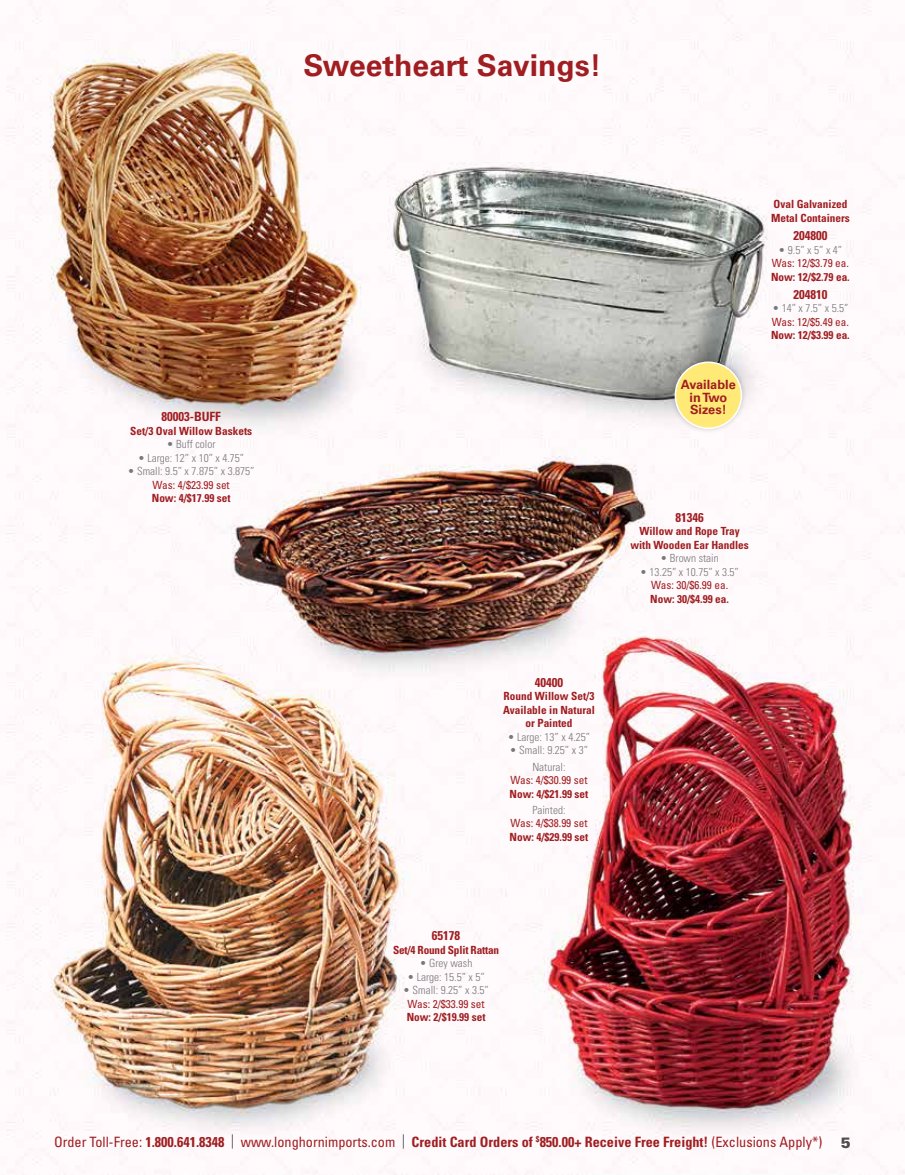
<style>
.page{position:relative;width:905px;height:1175px;background:#fff}
.page>*{position:absolute;margin:0;border:0;box-sizing:border-box;transform-origin:0 0}
.t1{font:700 30px "Univers LT Std";color:#a01e21}
.t2{font:900 15px "Univers LT Std";color:#4d4d4f}
.t3{font:700 condensed 14.25px "Univers LT Std";color:#a01e21}
.t4{font:700 condensed 12.75px "Univers LT Std";color:#a01e21}
.t5{font:700 12.75px/12.8px "Univers LT Std";color:#a01e21;text-align:center}
.t6{font:700 condensed 11.25px/13.5px "Univers LT Std";color:#a01e21;text-align:center}
.t7{font:300 condensed 11.25px/16.2px "Univers LT Std";color:#77787b;text-align:center}
.t8{font:condensed 11.25px "Univers LT Std";color:#a01e21}
.s1{font-weight:400}
</style>
<div class="page">
<img style="left:6px;top:0;width:898px;height:1174px">
<div style="left:669px;top:356px;width:79px;height:79px;background:#000;opacity:.2"></div>
<div style="left:675px;top:362px;width:66px;height:66px;background:#ffea77;border-radius:50%"></div>
<div style="left:674px;top:361px;width:68px;height:68px;border:2px solid #fff;border-radius:50%"></div>
<p class="t4" style="left:161px;top:409px;width:61px">80003-BUFF</p>
<p class="t6" style="left:130px;top:424px;width:123px">Set/3 Oval Willow Baskets</p>
<p class="t7" style="left:167px;top:436px;width:50px">• Buff color</p>
<p class="t7" style="left:138px;top:450px;width:108px">• Large: 12” x 10” x 4.75”</p>
<p class="t7" style="left:128px;top:463px;width:128px">• Small: 9.5” x 7.875” x 3.875”</p>
<p class="t8" style="left:153px;top:477px;width:79px">Was: 4/$23.99 set</p>
<p class="t6" style="left:152px;top:491px;width:80px">Now: 4/$17.99 set</p>
<h1 class="t1" style="left:303px;top:48px;width:299px">Sweetheart Savings!</h1>
<p class="t5" style="left:681px;top:378px;width:56px">Available in Two<br>Sizes!</p>
<p class="t6" style="left:771px;top:198px;width:80px;text-align:left">Oval Galvanized<br>Metal Containers</p>
<p class="t4" style="left:793px;top:228px;width:35px">204800</p>
<p class="t7" style="left:778px;top:241px;width:65px">• 9.5” x 5” x 4”</p>
<p class="t8" style="left:771px;top:256px;width:79px">Was: 12/$3.79 ea.</p>
<p class="t6" style="left:771px;top:270px;width:80px">Now: 12/$2.79 ea.</p>
<p class="t4" style="left:793px;top:286px;width:35px">204810</p>
<p class="t7" style="left:772px;top:300px;width:78px">• 14” x 7.5” x 5.5”</p>
<p class="t8" style="left:771px;top:314px;width:79px">Was: 12/$5.49 ea.</p>
<p class="t6" style="left:771px;top:328px;width:80px">Now: 12/$3.99 ea.</p>
<p class="t4" style="left:535px;top:674px;width:30px">40400</p>
<p class="t6" style="left:503px;top:689px;width:93px">Round Willow Set/3<br>Available in Natural or Painted</p>
<p class="t7" style="left:508px;top:728px;width:84px">• Large: 13” x 4.25”</p>
<p class="t7" style="left:510px;top:742px;width:80px">• Small: 9.25” x 3”<br>Natural:</p>
<p class="t8" style="left:510px;top:773px;width:79px">Was: 4/$30.99 set</p>
<p class="t6" style="left:509px;top:786px;width:80px">Now: 4/$21.99 set</p>
<p class="t7" style="left:532px;top:801px;width:35px">Painted:</p>
<p class="t8" style="left:510px;top:816px;width:79px">Was: 4/$38.99 set</p>
<p class="t6" style="left:509px;top:830px;width:80px">Now: 4/$29.99 set</p>
<p class="t4" style="left:432px;top:928px;width:30px">65178</p>
<p class="t6" style="left:393px;top:943px;width:108px">Set/4 Round Split Rattan</p>
<p class="t7" style="left:420px;top:955px;width:54px">• Grey wash</p>
<p class="t7" style="left:407px;top:968px;width:79px">• Large: 15.5” x 5”</p>
<p class="t7" style="left:403px;top:982px;width:87px">• Small: 9.25” x 3.5”</p>
<p class="t8" style="left:407px;top:996px;width:79px">Was: 2/$33.99 set</p>
<p class="t6" style="left:407px;top:1010px;width:80px">Now: 2/$19.99 set</p>
<p class="t4" style="left:675px;top:509px;width:30px">81346</p>
<p class="t6" style="left:630px;top:524px;width:120px">Willow and Rope Tray with Wooden Ear Handles</p>
<p class="t7" style="left:660px;top:550px;width:60px">• Brown stain</p>
<p class="t7" style="left:640px;top:563px;width:100px">• 13.25” x 10.75” x 3.5”</p>
<p class="t8" style="left:651px;top:578px;width:79px">Was: 30/$6.99 ea.</p>
<p class="t6" style="left:650px;top:592px;width:80px">Now: 30/$4.99 ea.</p>
<p class="t3" style="left:54px;top:1133px;width:769px"><span class="s1">Order Toll-Free:</span> 1.800.641.8348 <sup>|</sup> <span class="s1">www.longhornimports.com</span> <sup>|</sup> Credit Card Orders of <sup>$</sup>850.00+ Receive Free Freight! <span class="s1">(Exclusions Apply*)</span></p>
<h2 class="t2" style="left:840px;top:1132px;width:12px">5</h2>
</div>
